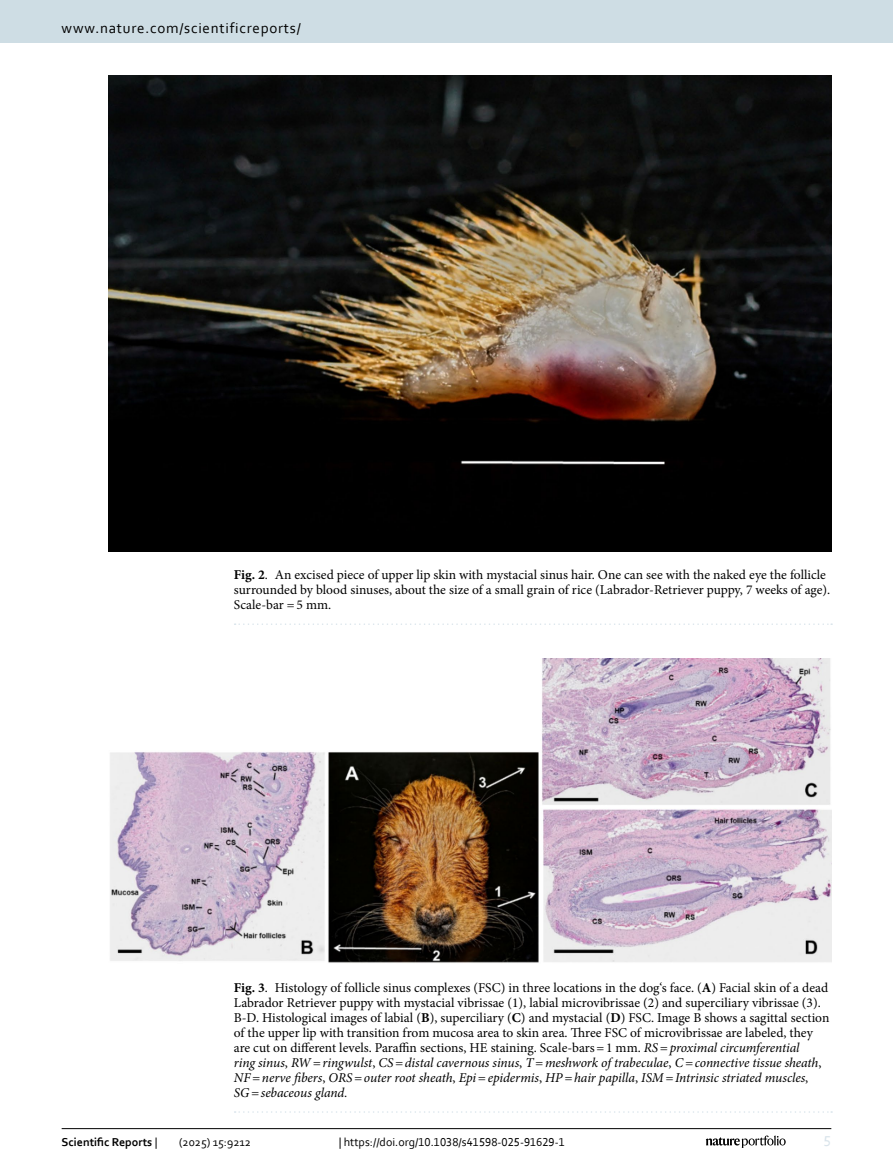
<style>
.page{position:relative;width:893px;height:1174px;background:#fff}
.page>*{position:absolute;margin:0;border:0;box-sizing:border-box;transform-origin:0 0}
.t1{font:15px "Corbel";letter-spacing:.05em;color:#000}
.t2{font:15px "Corbel";color:#d9e4eb}
.Figure_Caption{font:13.5px/15px "Minion Pro";color:#000}
.t3{font:12px "Corbel";color:#000}
.t4{font:700 12px "Corbel";color:#000}
.s1{font-weight:700}
.s2{font-style:italic}
.s3{font-weight:400}
</style>
<div class="page">
<img style="left:110px;top:658px;width:721px;height:305px">
<svg style="left:235px;top:1111px;width:597px;height:1px"></svg>
<img style="left:108px;top:76px;width:723px;height:475px">
<svg style="left:235px;top:623px;width:597px;height:2px"></svg>
<hr style="left:62px;top:1128px;width:769px;height:1px;background:#000">
<svg style="left:706px;top:1135px;width:80px;height:12px"></svg>
<div style="left:0;top:0;width:893px;height:43px;background:#cedde4"></div>
<p class="t1" style="left:62px;top:18px;width:241px">www.nature.com/scientificreports/</p>
<p class="Figure_Caption" style="left:234px;top:567px;width:598px"><span class="s1">Fig. 2</span>. An excised piece of upper lip skin with mystacial sinus hair. One can see with the naked eye the follicle surrounded by blood sinuses, about the size of a small grain of rice (Labrador-Retriever puppy, 7 weeks of age).<br>Scale-bar =5 mm.</p>
<p class="Figure_Caption" style="left:234px;top:980px;width:597px"><span class="s1">Fig. 3</span>. Histology of follicle sinus complexes (FSC) in three locations in the dog‘s face. (<span class="s1">A</span>) Facial skin of a dead Labrador Retriever puppy with mystacial vibrissae (1), labial microvibrissae (2) and superciliary vibrissae (3).<br>B-D. Histological images of labial (<span class="s1">B</span>), superciliary (<span class="s1">C</span>) and mystacial (<span class="s1">D</span>) FSC. Image B shows a sagittal section of the upper lip with transition from mucosa area to skin area. Three FSC of microvibrissae are labeled, they are cut on different levels. Paraffin sections, HE staining. Scale-bars=1 mm. <span class="s2">RS=proximal circumferential<br>ring sinus</span>, <span class="s2">RW=ringwulst</span>, <span class="s2">CS=distal cavernous sinus</span>, <span class="s2">T=meshwork of trabeculae</span>, <span class="s2">C=connective tissue sheath</span>, <span class="s2">NF=nerve fibers</span>, <span class="s2">ORS=outer root sheath</span>, <span class="s2">Epi=epidermis</span>, <span class="s2">HP=hair papilla</span>, <span class="s2">ISM=Intrinsic striated muscles</span>, <span class="s2">SG=sebaceous gland.</span></p>
<p class="t4" style="left:62px;top:1134px;width:97px">Scientific Reports <span class="s3">|</span></p>
<p class="t3" style="left:179px;top:1134px;width:74px">(2025) 15:9212</p>
<p class="t3" style="left:339px;top:1134px;width:228px">| https://doi.org/10.1038/s41598-025-91629-1</p>
<p class="t2" style="left:824px;top:1132px;width:9px">5</p>
</div>
